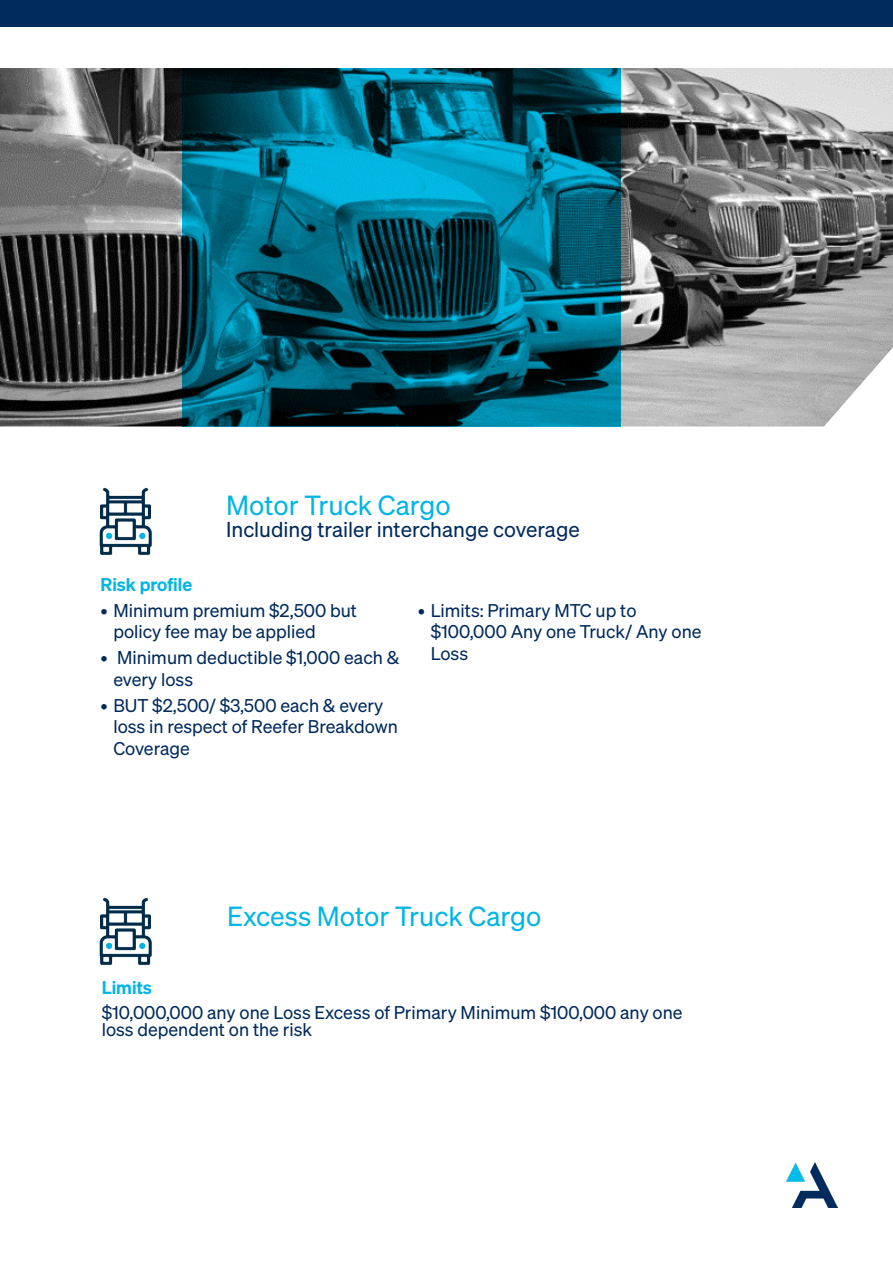
<style>
.page{position:relative;width:893px;height:1263px;background:#fff}
.page>*{position:absolute;margin:0;border:0;box-sizing:border-box;transform-origin:0 0}
.Section_Title_DIN_Bold_12_auto{font:27px "Sohne Buch";color:#00b5e5}
.Section_Title_DIN_Bold_12_auto-2{font:21px "Sohne Buch";color:#002a5c}
.Pull_Out_Title_Din_Bold_10_11{font:18px/21.6px "Sohne Buch";color:#002a5c}
.Pull_Out_Title_Din_Bold_10_11-2{font:600 18px "Sohne";color:#00b5e5}
</style>
<div class="page">
<img style="left:787px;top:1162px;width:51px;height:46px">
<div style="left:0;top:0;width:893px;height:27px;background:#002a5c"></div>
<img style="left:0;top:68px;width:893px;height:358px">
<svg style="left:182px;top:68px;width:438px;height:358px;background:#005b70"></svg>
<img style="left:99px;top:487px;width:53px;height:68px">
<img style="left:99px;top:897px;width:53px;height:68px">
<p class="Section_Title_DIN_Bold_12_auto" style="left:226px;top:489px;width:226px">Motor Truck Cargo</p>
<p class="Section_Title_DIN_Bold_12_auto-2" style="left:226px;top:517px;width:355px">Including trailer interchange coverage</p>
<p class="Pull_Out_Title_Din_Bold_10_11-2" style="left:101px;top:573px;width:93px">Risk profile</p>
<p class="Pull_Out_Title_Din_Bold_10_11" style="left:113px;top:599px;width:245px;text-indent:-13px">• Minimum premium $2,500 but policy fee may be applied</p>
<p class="Pull_Out_Title_Din_Bold_10_11" style="left:113px;top:647px;width:287px;text-indent:-13px">• Minimum deductible $1,000 each &amp; every loss</p>
<p class="Pull_Out_Title_Din_Bold_10_11" style="left:113px;top:694px;width:286px;text-indent:-13px">• BUT $2,500/ $3,500 each &amp; every loss in respect of Reefer Breakdown<br>Coverage</p>
<p class="Pull_Out_Title_Din_Bold_10_11" style="left:431px;top:599px;width:272px;text-indent:-13px">• Limits: Primary MTC up to $100,000 Any one Truck/ Any one<br>Loss</p>
<p class="Section_Title_DIN_Bold_12_auto" style="left:227px;top:900px;width:316px">Excess Motor Truck Cargo</p>
<p class="Pull_Out_Title_Din_Bold_10_11-2" style="left:102px;top:976px;width:52px">Limits</p>
<p class="Pull_Out_Title_Din_Bold_10_11" style="left:102px;top:1004px;width:582px;line-height:16.5px">$10,000,000 any one Loss Excess of Primary Minimum $100,000 any one loss dependent on the risk</p>
</div>
